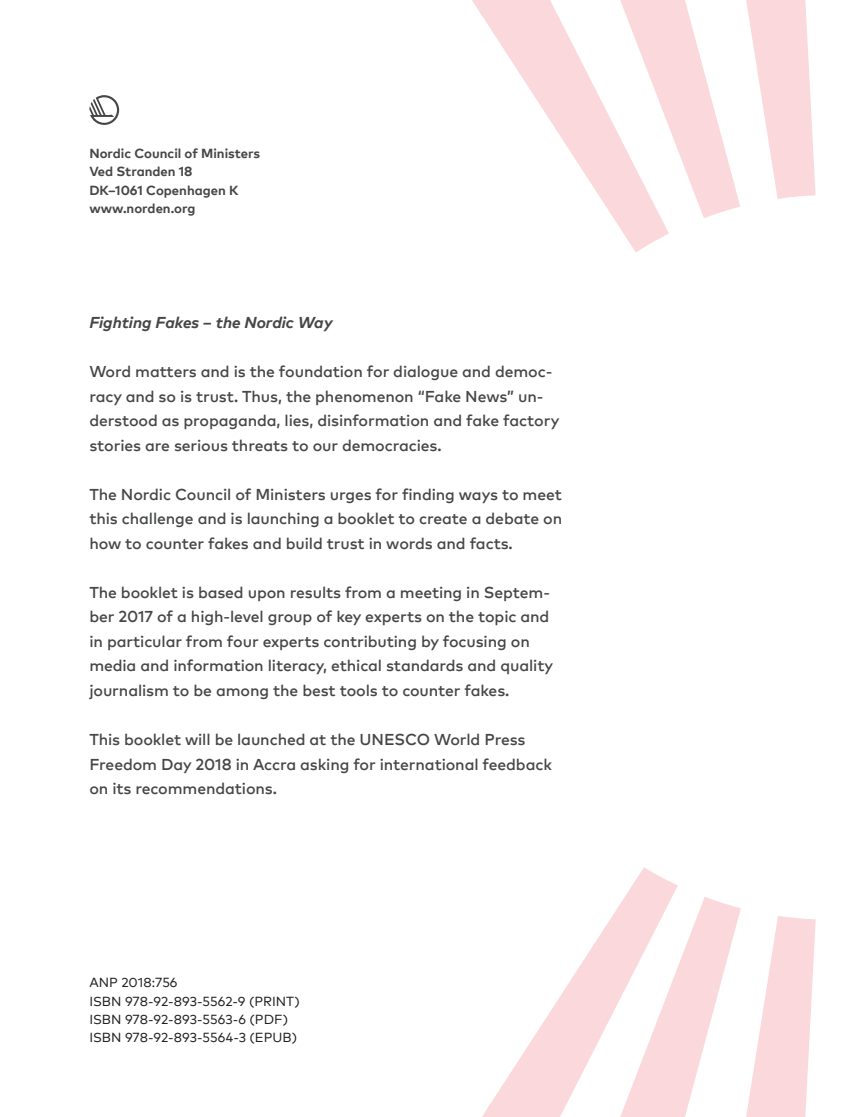
<style>
.page{position:relative;width:844px;height:1117px;background:#fff}
.page>*{position:absolute;margin:0;border:0;box-sizing:border-box;transform-origin:0 0}
.t1{font:500 15.75px/24.5px "Mark Pro";letter-spacing:-.01em;color:#454647}
.t2{font:italic 700 15.75px "Mark Pro";color:#454647}
.t3{font:13.12px/18.4px "Mark Pro";color:#231f20}
.t4{font:700 13.12px/18.4px "Mark Pro";color:#454647}
</style>
<div class="page">
<svg style="left:483px;top:919px;width:137px;height:197px"></svg>
<svg style="left:620px;top:919px;width:118px;height:197px;fill:#fbd8db"></svg>
<svg style="left:746px;top:919px;width:70px;height:197px;fill:#fbd8db"></svg>
<svg style="left:472px;top:0;width:148px;height:195px"></svg>
<svg style="left:620px;top:0;width:117px;height:195px"></svg>
<svg style="left:746px;top:0;width:70px;height:195px;fill:#fbd8db"></svg>
<svg style="left:599px;top:195px;width:216px;height:724px"></svg>
<svg style="left:89px;top:95px;width:30px;height:30px"></svg>
<p class="t4" style="left:89px;top:143px;width:172px">Nordic Council of Ministers<br>Ved Stranden 18<br>DK–1061 Copenhagen K www.norden.org</p>
<p class="t2" style="left:89px;top:310px;width:244px">Fighting Fakes – the Nordic Way</p>
<p class="t1" style="left:89px;top:358px;width:471px">Word matters and is the foundation for dialogue and democ&shy;racy and so is trust. Thus, the phenomenon “Fake News” un&shy;derstood as propaganda, lies, disinformation and fake factory stories are serious threats to our democracies.</p>
<p class="t1" style="left:89px;top:480px;width:474px;text-align:justify">The Nordic Council of Ministers urges for finding ways to meet this challenge and is launching a booklet to create a debate on how to counter fakes and build trust in words and facts.</p>
<p class="t1" style="left:89px;top:578px;width:465px">The booklet is based upon results from a meeting in Septem&shy;ber 2017 of a high-level group of key experts on the topic and in particular from four experts contributing by focusing on media and information literacy, ethical standards and quality journalism to be among the best tools to counter fakes.</p>
<p class="t1" style="left:89px;top:725px;width:464px">This booklet will be launched at the UNESCO World Press<br>Freedom Day 2018 in Accra asking for international feedback on its recommendations.</p>
<p class="t3" style="left:89px;top:972px;width:212px">ANP 2018:756<br>ISBN 978-92-893-5562-9 (PRINT)<br>ISBN 978-92-893-5563-6 (PDF)<br>ISBN 978-92-893-5564-3 (EPUB)</p>
</div>
